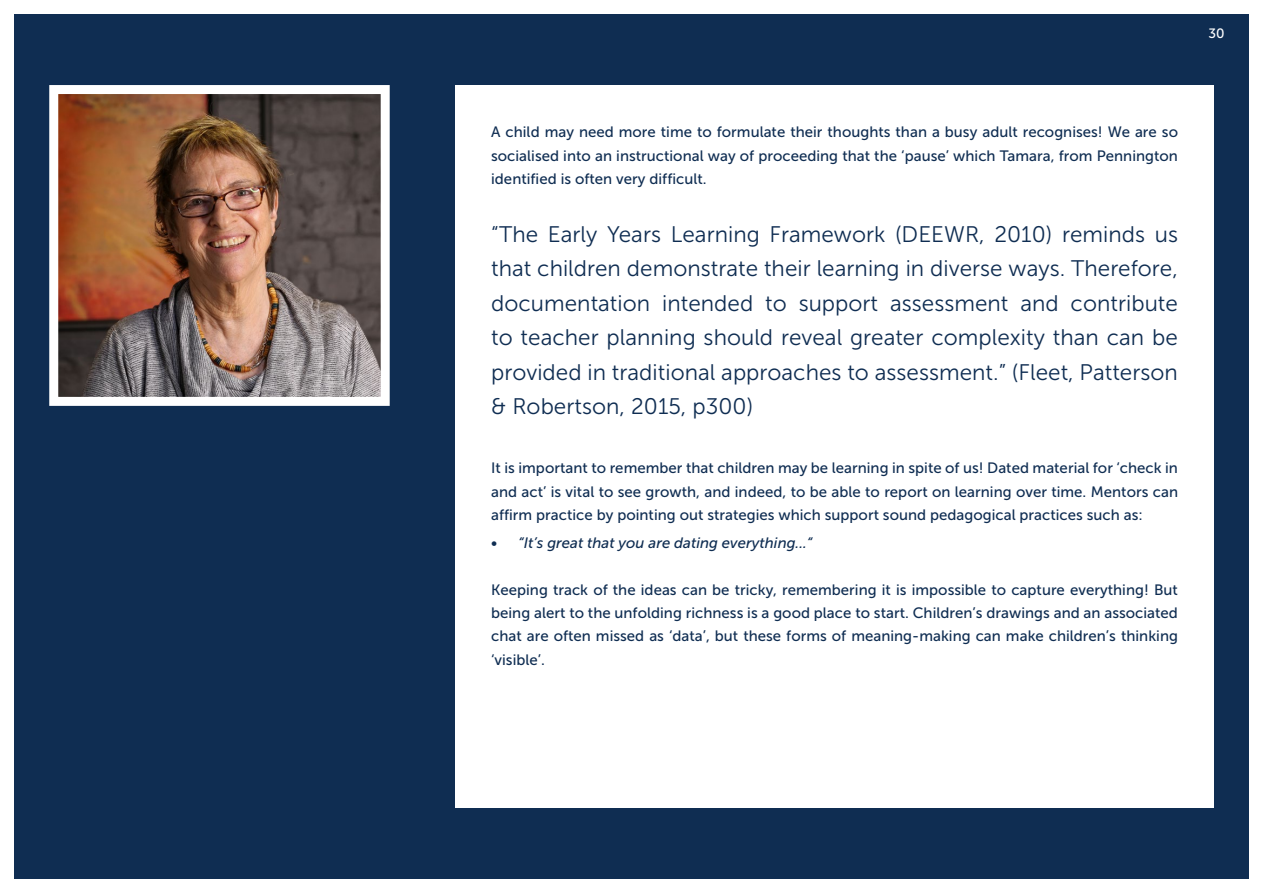
<style>
.page{position:relative;width:1263px;height:893px;background:#fff}
.page>*{position:absolute;margin:0;border:0;box-sizing:border-box;transform-origin:0 0}
.Body_copy{font:22.5px/34.5px "Museo Sans 300";color:#0f2d52;text-align:justify}
.t1{font:15px/23.2px "Museo Sans 500";color:#0f2d52;text-align:justify}
.t2{font:italic 15px "Museo Sans 500";color:#0f2d52}
.t3{font:13.5px "Museo Sans 500";color:#fff}
</style>
<div class="page">
<div style="left:14px;top:14px;width:1235px;height:865px;background:#0f2d52"></div>
<div style="left:455px;top:85px;width:759px;height:723px;background:#fff"></div>
<img style="left:59px;top:95px;width:321px;height:301px">
<div style="left:49px;top:85px;width:341px;height:321px;border:9px solid #fff"></div>
<p class="t3" style="left:1208px;top:26px;width:18px">30</p>
<p class="t1" style="left:491px;top:121px;width:688px">A child may need more time to formulate their thoughts than a busy adult recognises! We are so socialised into an instructional way of proceeding that the ‘pause’ which Tamara, from Pennington identified is often very difficult.</p>
<p class="Body_copy" style="left:491px;top:217px;width:688px">“The Early Years Learning Framework (DEEWR, 2010) reminds us that children demonstrate their learning in diverse ways. Therefore, documentation intended to support assessment and contribute to teacher planning should reveal greater complexity than can be provided in traditional approaches to assessment.” (Fleet, Patterson &amp; Robertson, 2015, p300)</p>
<p class="t1" style="left:491px;top:457px;width:688px">It is important to remember that children may be learning in spite of us! Dated material for ‘check in and act’ is vital to see growth, and indeed, to be able to report on learning over time. Mentors can affirm practice by pointing out strategies which support sound pedagogical practices such as:</p>
<p class="t2" style="left:491px;top:535px;width:323px">• “It’s great that you are dating everything...“</p>
<p class="t1" style="left:491px;top:578px;width:688px">Keeping track of the ideas can be tricky, remembering it is impossible to capture everything! But being alert to the unfolding richness is a good place to start. Children’s drawings and an associated chat are often missed as ‘data’, but these forms of meaning-making can make children’s thinking ‘visible’.</p>
</div>
